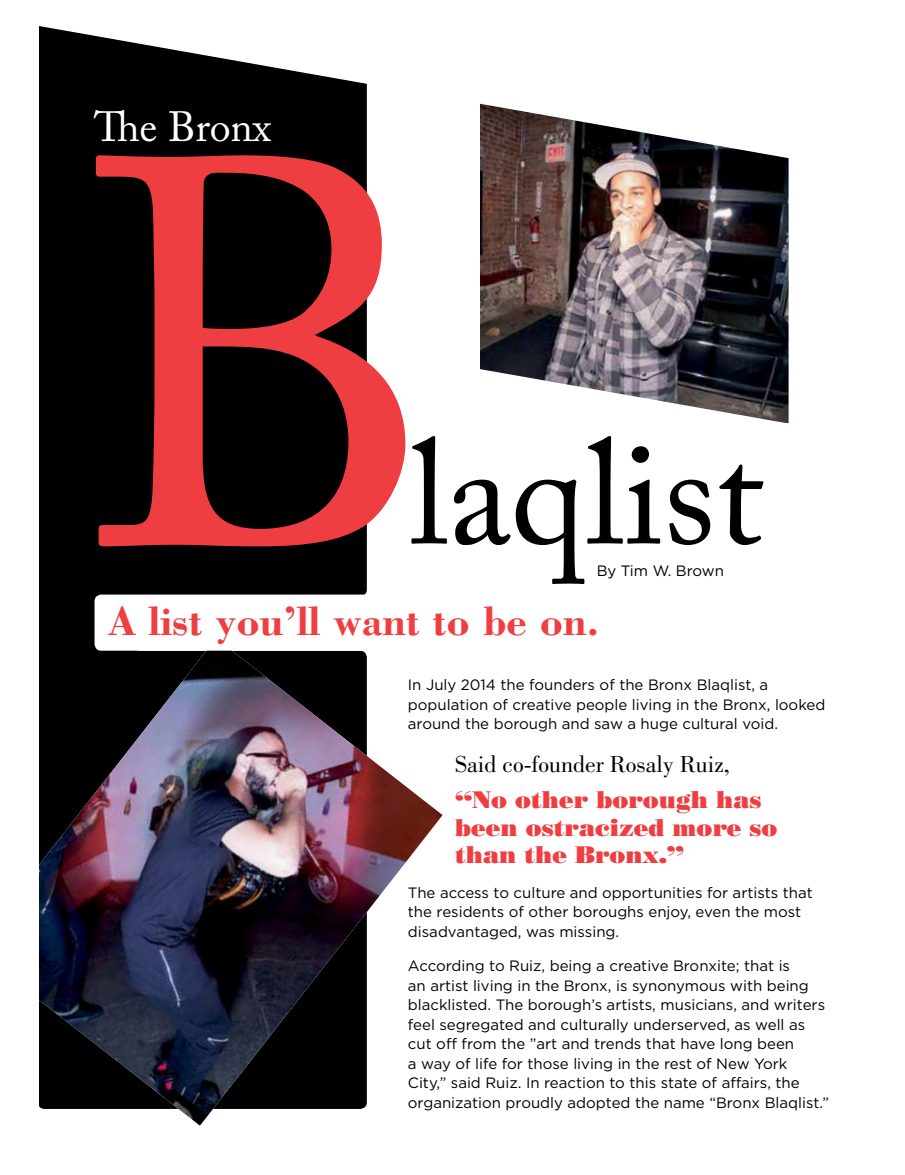
<style>
.page{position:relative;width:905px;height:1175px;background:#fff}
.page>*{position:absolute;margin:0;border:0;box-sizing:border-box;transform-origin:0 0}
.t1{font:700 42px "Bodoni";color:#ef3e42}
.t2{font:42px "Adobe Caslon Pro";color:#fff}
.t3{font:24px/27.6px "Bodoni Poster";color:#ef3e42}
.t4{font:24px "Bodoni";color:#000}
.t5{font:15px/19.5px "Gotham";color:#000}
</style>
<div class="page">
<img style="left:480px;top:162px;width:308px;height:202px">
<svg style="left:480px;top:364px;width:309px;height:120px"></svg>
<svg style="left:411px;top:436px;width:352px;height:148px"></svg>
<div style="left:39px;top:162px;width:328px;height:432px;background:#000"></div>
<div style="left:38px;top:449px;width:100px;height:462px;background:#000;border-radius:7px"></div>
<img style="left:39px;top:647px;width:403px;height:478px">
<svg style="left:96px;top:162px;width:309px;height:384px;background:#722c2d"></svg>
<div style="left:94px;top:594px;width:476px;height:56px;background:#fff;border-radius:7px"></div>
<svg style="left:39px;top:26px;width:750px;height:136px"></svg>
<h1 class="t2" style="left:94px;top:102px;width:179px">The Bronx</h1>
<p class="t5" style="left:596px;top:560px;width:129px">By Tim W. Brown</p>
<h1 class="t1" style="left:108px;top:595px;width:494px">A list you’ll want to be on.</h1>
<p class="t5" style="left:408px;top:675px;width:419px">In July 2014 the founders of the Bronx Blaqlist, a population of creative people living in the Bronx, looked around the borough and saw a huge cultural void.</p>
<h2 class="t4" style="left:455px;top:750px;width:276px">Said co-founder Rosaly Ruiz,</h2>
<h2 class="t3" style="left:455px;top:785px;width:324px">“No other borough has been ostracized more so than the Bronx.”</h2>
<p class="t5" style="left:408px;top:882px;width:406px">The access to culture and opportunities for artists that the residents of other boroughs enjoy, even the most disadvantaged, was missing.</p>
<p class="t5" style="left:408px;top:955px;width:423px">According to Ruiz, being a creative Bronxite; that is<br>an artist living in the Bronx, is synonymous with being blacklisted. The borough’s artists, musicians, and writers feel segregated and culturally underserved, as well as cut off from the ”art and trends that have long been<br>a way of life for those living in the rest of New York City,” said Ruiz. In reaction to this state of affairs, the organization proudly adopted the name “Bronx Blaqlist.”</p>
</div>
